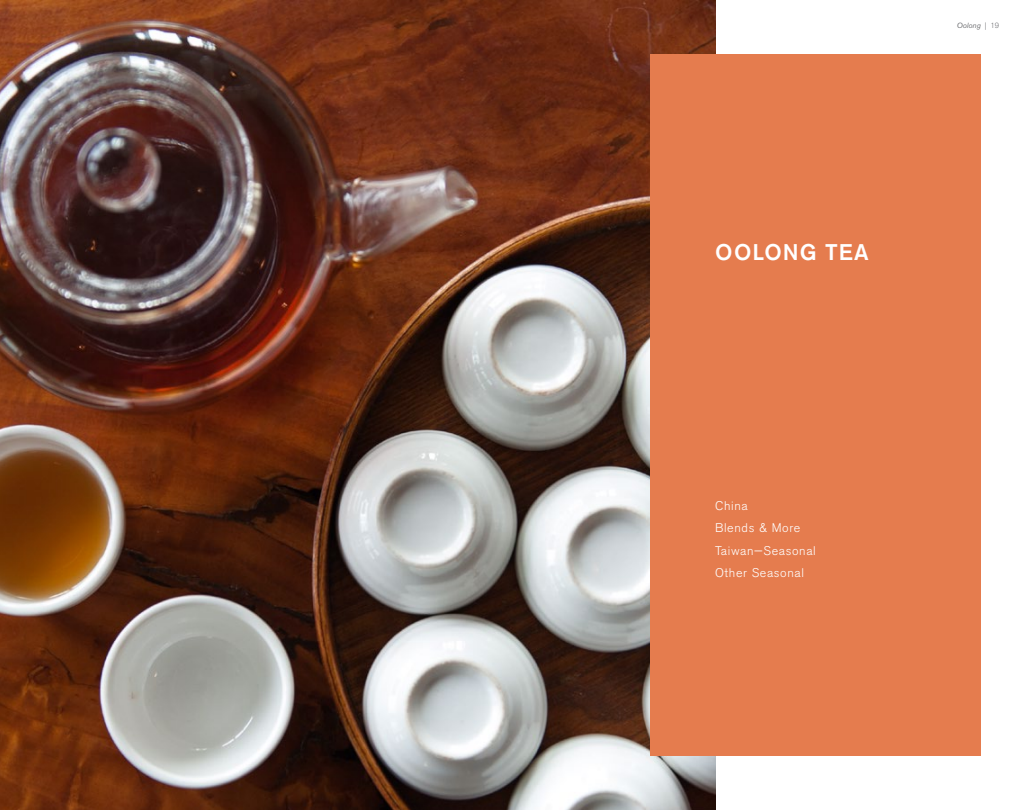
<style>
.page{position:relative;width:1035px;height:810px;background:#fff}
.page>*{position:absolute;margin:0;border:0;box-sizing:border-box;transform-origin:0 0}
.t1{font:500 22.5px "Akzidenz Grotesk BE";letter-spacing:.05em;color:#fff}
.t2{font:300 12.5px/22.5px "Akzidenz Grotesk BE";letter-spacing:.05em;color:#fff}
.t3{font:italic 7.5px "Akzidenz Grotesk BE";color:#6d6e71}
.s1{font-weight:300;font-style:normal}
</style>
<div class="page">
<img style="left:0;top:0;width:715px;height:810px">
<div style="left:651px;top:54px;width:330px;height:702px;background:#e57c4e"></div>
<h1 class="t1" style="left:715px;top:238px;width:155px">OOLONG TEA</h1>
<p class="t3" style="left:957px;top:21px;width:44px">Oolong <span class="s1">| 19</span></p>
<p class="t2" style="left:715px;top:495px;width:102px">China<br>Blends &amp; More<br>Taiwan—Seasonal<br>Other Seasonal</p>
</div>
